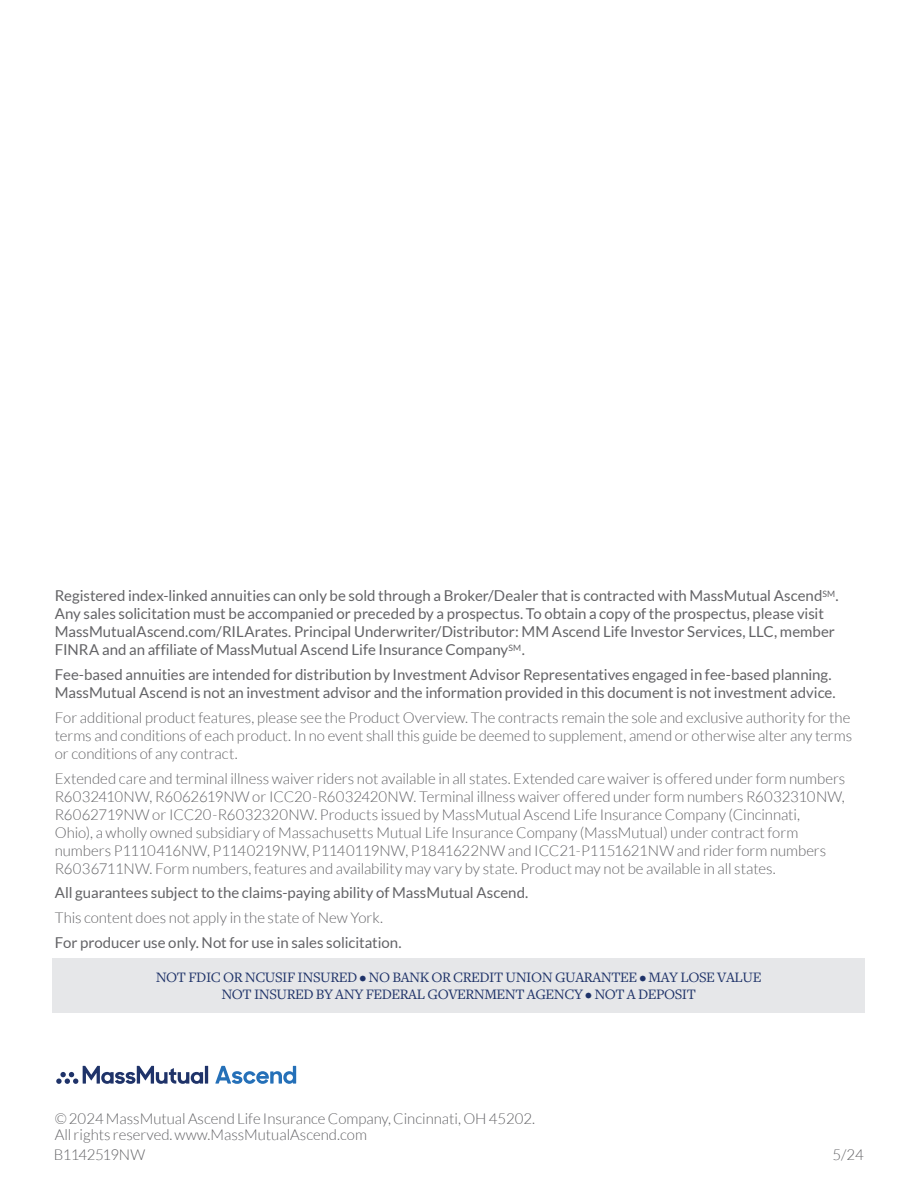
<style>
.page{position:relative;width:918px;height:1188px;background:#fff}
.page>*{position:absolute;margin:0;border:0;box-sizing:border-box;transform-origin:0 0}
.Disclosure_No_Indent{font:300 15px/18px "Lato";letter-spacing:-.005em;color:#636366}
.Disclosure_No_Indent-2{font:15px/18px "Lato";color:#636366}
.bank_box{font:15px/16.5px "Freight Text Pro";letter-spacing:-.03em;color:#1f3369;text-align:center}
.Copyright{font:300 15px/15.8px "Lato";color:#636366}
.Form_Number___RevDate_Compliance{font:300 15px "Lato";letter-spacing:-.04em;color:#636366}
</style>
<div class="page">
<svg style="left:215px;top:1066px;width:81px;height:18px"></svg>
<hr style="left:205px;top:1066px;width:3px;height:18px;background:#1f3369">
<svg style="left:56px;top:1066px;width:147px;height:18px"></svg>
<div style="left:53px;top:958px;width:812px;height:54px;background:#e6e7e9"></div>
<p class="Disclosure_No_Indent-2" style="left:55px;top:587px;width:786px">Registered index-linked annuities can only be sold through a Broker/Dealer that is contracted with MassMutual Ascend<sup>SM</sup>.<br>Any sales solicitation must be accompanied or preceded by a prospectus. To obtain a copy of the prospectus, please visit MassMutualAscend.com/RILArates. Principal Underwriter/Distributor: MM Ascend Life Investor Services, LLC, member FINRA and an affiliate of MassMutual Ascend Life Insurance Company<sup>SM</sup>.</p>
<p class="Disclosure_No_Indent-2" style="left:55px;top:666px;width:783px">Fee-based annuities are intended for distribution by Investment Advisor Representatives engaged in fee-based planning.<br>MassMutual Ascend is not an investment advisor and the information provided in this document is not investment advice.</p>
<p class="Disclosure_No_Indent" style="left:55px;top:709px;width:799px">For additional product features, please see the Product Overview. The contracts remain the sole and exclusive authority for the terms and conditions of each product. In no event shall this guide be deemed to supplement, amend or otherwise alter any terms or conditions of any contract.</p>
<p class="Disclosure_No_Indent" style="left:55px;top:769px;width:792px">Extended care and terminal illness waiver riders not available in all states. Extended care waiver is offered under form numbers R6032410NW, R6062619NW or ICC20-R6032420NW. Terminal illness waiver offered under form numbers R6032310NW, R6062719NW or ICC20-R6032320NW. Products issued by MassMutual Ascend Life Insurance Company (Cincinnati,<br>Ohio), a wholly owned subsidiary of Massachusetts Mutual Life Insurance Company (MassMutual) under contract form numbers P1110416NW, P1140219NW, P1140119NW, P1841622NW and ICC21-P1151621NW and rider form numbers R6036711NW. Form numbers, features and availability may vary by state. Product may not be available in all states.</p>
<p class="Disclosure_No_Indent-2" style="left:55px;top:884px;width:475px">All guarantees subject to the claims-paying ability of MassMutual Ascend.</p>
<p class="Disclosure_No_Indent" style="left:55px;top:909px;width:330px">This content does not apply in the state of New York.</p>
<p class="Disclosure_No_Indent-2" style="left:55px;top:933px;width:348px">For producer use only. Not for use in sales solicitation.</p>
<p class="bank_box" style="left:156px;top:969px;width:607px">NOT FDIC OR NCUSIF INSURED • NO BANK OR CREDIT UNION GUARANTEE • MAY LOSE VALUE<br>NOT INSURED BY ANY FEDERAL GOVERNMENT AGENCY • NOT A DEPOSIT</p>
<p class="Copyright" style="left:55px;top:1111px;width:482px">© 2024 MassMutual Ascend Life Insurance Company, Cincinnati, OH 45202.<br>All rights reserved. www.MassMutualAscend.com</p>
<p class="Form_Number___RevDate_Compliance" style="left:54px;top:1146px;width:93px">B1142519NW</p>
<p class="Form_Number___RevDate_Compliance" style="left:832px;top:1146px;width:33px">5/24</p>
</div>
